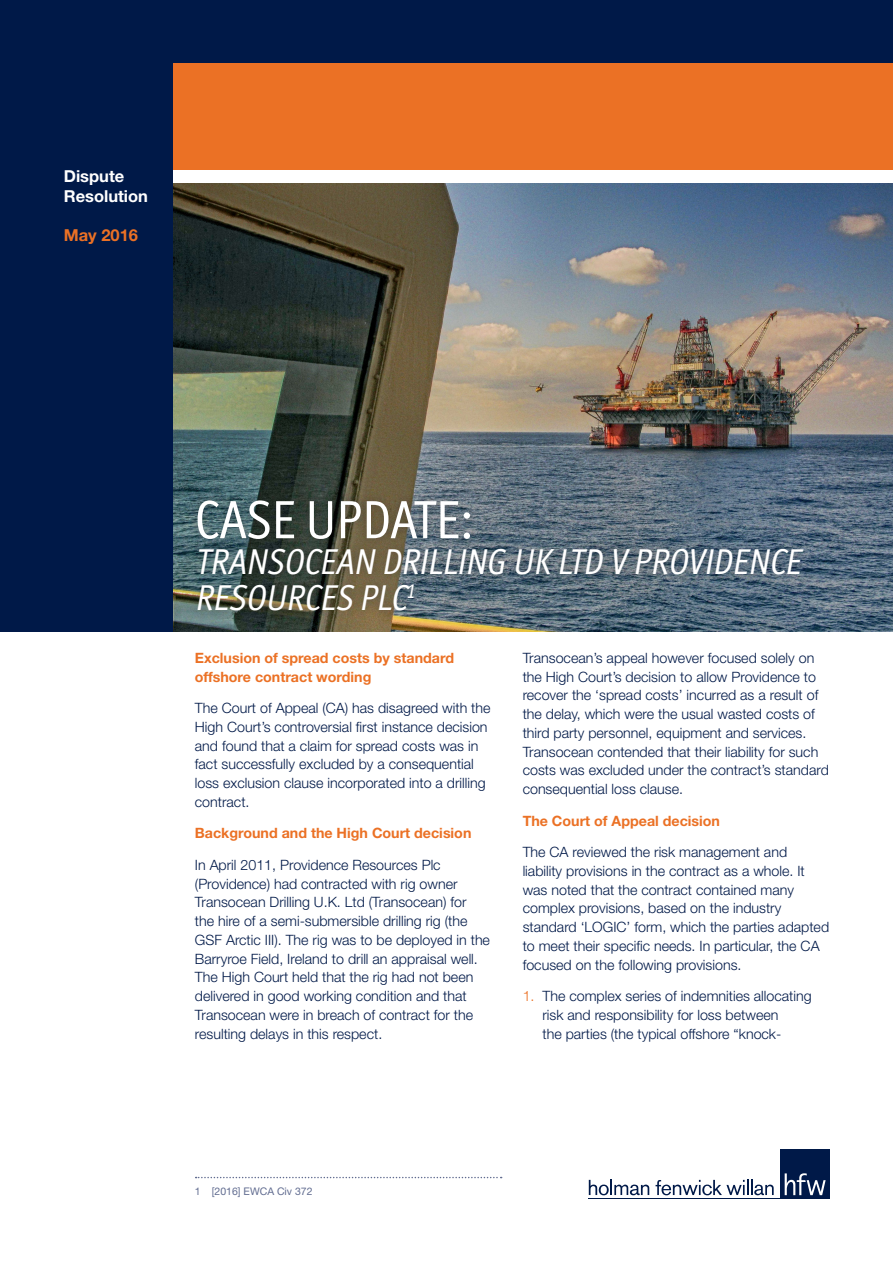
<style>
.page{position:relative;width:893px;height:1263px;background:#fff}
.page>*{position:absolute;margin:0;border:0;box-sizing:border-box;transform-origin:0 0}
.BRIEFING_-_Heading{font:54px "Officina Display ITC Std";color:#fff}
.BRIEFING_-_Heading-2{font:italic 36px/36px "Officina Display ITC Std";color:#fff}
.BRIEFING_-_Practice{font:700 16.5px/19.8px "Helvetica Neue LT Std";color:#fff}
.BRIEFING_-_Date{font:700 16.5px "Helvetica Neue LT Std";color:#eb7125}
.BRIEFING_-_Bodytext{font:300 14.25px/18.8px "Helvetica Neue LT Std";color:#001948}
.BRIEFING_-_Subhead_1{font:700 14.25px/18.8px "Helvetica Neue LT Std";color:#eb7125}
.BRIEFING_-_Footnote{font:10.5px "Helvetica Neue LT Std";color:#616c90}
.s1{color:#eb7125}
</style>
<div class="page">
<div style="left:0;top:0;width:893px;height:631px;background:#001948"></div>
<img style="left:174px;top:183px;width:719px;height:448px">
<div style="left:174px;top:64px;width:719px;height:106px;background:#eb7125"></div>
<div style="left:174px;top:170px;width:719px;height:13px;background:#fff"></div>
<div style="left:780px;top:1149px;width:49px;height:50px;background:#001948"></div>
<svg style="left:589px;top:1180px;width:60px;height:15px"></svg>
<svg style="left:656px;top:1180px;width:118px;height:15px"></svg>
<svg style="left:785px;top:1173px;width:41px;height:22px"></svg>
<hr style="left:588px;top:1198px;width:241px;height:1px;background:#001948">
<div style="left:188px;top:492px;width:624px;height:127px;background:#231f20;opacity:.4"></div>
<svg style="left:196px;top:1177px;width:306px;height:1px"></svg>
<p class="BRIEFING_-_Practice" style="left:64px;top:166px;width:86px">Dispute<br>Resolution</p>
<p class="BRIEFING_-_Date" style="left:64px;top:225px;width:76px">May 2016</p>
<p class="BRIEFING_-_Heading" style="left:195px;top:489px;width:280px">CASE UPDATE:</p>
<p class="BRIEFING_-_Heading-2" style="left:195px;top:543px;width:614px">TRANSOCEAN DRILLING UK LTD V PROVIDENCE<br>RESOURCES PLC<sup>1</sup></p>
<p class="BRIEFING_-_Subhead_1" style="left:195px;top:648px;width:261px">Exclusion of spread costs by standard offshore contract wording</p>
<p class="BRIEFING_-_Bodytext" style="left:195px;top:698px;width:297px">The Court of Appeal (CA) has disagreed with the High Court’s controversial first instance decision and found that a claim for spread costs was in fact successfully excluded by a consequential loss exclusion clause incorporated into a drilling contract.</p>
<p class="BRIEFING_-_Subhead_1" style="left:195px;top:824px;width:278px">Background and the High Court decision</p>
<p class="BRIEFING_-_Bodytext" style="left:195px;top:855px;width:297px">In April 2011, Providence Resources Plc (Providence) had contracted with rig owner Transocean Drilling U.K. Ltd (Transocean) for<br>the hire of a semi-submersible drilling rig (the GSF Arctic III). The rig was to be deployed in the Barryroe Field, Ireland to drill an appraisal well.<br>The High Court held that the rig had not been delivered in good working condition and that Transocean were in breach of contract for the resulting delays in this respect.</p>
<p class="BRIEFING_-_Bodytext" style="left:523px;top:648px;width:308px">Transocean’s appeal however focused solely on the High Court’s decision to allow Providence to recover the ‘spread costs’ incurred as a result of the delay, which were the usual wasted costs of third party personnel, equipment and services.<br>Transocean contended that their liability for such costs was excluded under the contract’s standard consequential loss clause.</p>
<p class="BRIEFING_-_Subhead_1" style="left:523px;top:811px;width:199px">The Court of Appeal decision</p>
<p class="BRIEFING_-_Bodytext" style="left:523px;top:842px;width:308px">The CA reviewed the risk management and liability provisions in the contract as a whole. It was noted that the contract contained many complex provisions, based on the industry standard ‘LOGIC’ form, which the parties adapted to meet their specific needs. In particular, the CA focused on the following provisions.</p>
<p class="BRIEFING_-_Bodytext" style="left:542px;top:986px;width:271px;text-indent:-20px"><span class="s1">1.</span> The complex series of indemnities allocating risk and responsibility for loss between<br>the parties (the typical offshore “knock-</p>
<p class="BRIEFING_-_Footnote" style="left:195px;top:1185px;width:119px">1 [2016] EWCA Civ 372</p>
</div>
